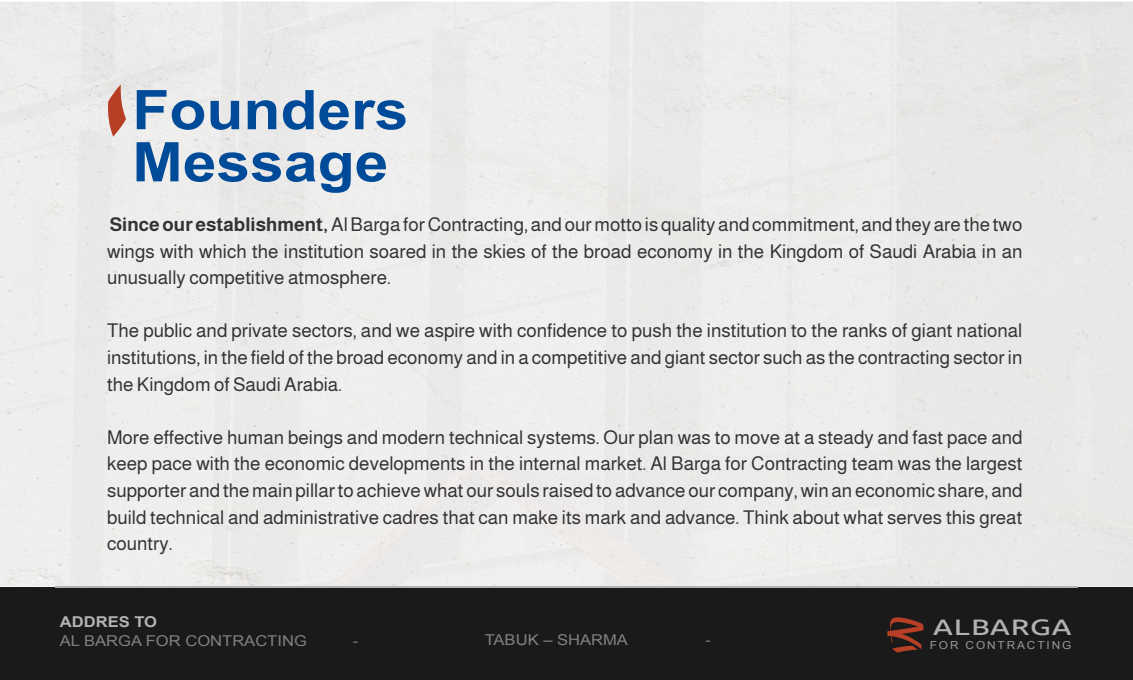
<style>
.page{position:relative;width:1133px;height:680px;background:#fff}
.page>*{position:absolute;margin:0;border:0;box-sizing:border-box;transform-origin:0 0}
.t1{font:700 54.7px/52.1px "Arial";color:#004a9a;scale:1.11 1}
.t2{font:500 21.9px "Diodrum Arabic";letter-spacing:.02em;color:#b2b2b2;scale:1.42 1}
.t3{font:19px/26.6px "Almarai";color:#333;text-align:justify}
.t4{font:14.9px "Arial";color:#808080;scale:1.11 1}
.t5{font:700 14.9px "Arial";color:#b3b3b3;scale:1.11 1}
.t6{font:11px "Arial";letter-spacing:.16em;color:#989898;scale:1.07 1}
.s1{font-weight:700}
</style>
<div class="page">
<div style="left:0;top:1px;width:1133px;height:586px;background:#ecebea"></div>
<div style="left:0;top:587px;width:1133px;height:93px;background:#1a1a1a"></div>
<hr style="left:55px;top:586px;width:1023px;height:2px;background:#b2b2b2">
<svg style="left:887px;top:617px;width:37px;height:36px"></svg>
<svg style="left:107px;top:84px;width:19px;height:53px"></svg>
<h1 class="t1" style="left:132px;top:86px;width:250px">Founders<br>Message</h1>
<p class="t3" style="left:107px;top:211px;width:917px"><span class="s1">Since our establishment,</span> Al Barga for Contracting, and our motto is quality and commitment, and they are the two wings with which the institution soared in the skies of the broad economy in the Kingdom of Saudi Arabia in an unusually competitive atmosphere.</p>
<p class="t3" style="left:107px;top:317px;width:917px">The public and private sectors, and we aspire with confidence to push the institution to the ranks of giant national institutions, in the field of the broad economy and in a competitive and giant sector such as the contracting sector in the Kingdom of Saudi Arabia.</p>
<p class="t3" style="left:107px;top:424px;width:917px">More effective human beings and modern technical systems. Our plan was to move at a steady and fast pace and keep pace with the economic developments in the internal market. Al Barga for Contracting team was the largest supporter and the main pillar to achieve what our souls raised to advance our company, win an economic share, and build technical and administrative cadres that can make its mark and advance. Think about what serves this great country.</p>
<p class="t5" style="left:60px;top:612px;width:89px">ADDRES TO</p>
<p class="t4" style="left:60px;top:631px;width:224px">AL BARGA FOR CONTRACTING</p>
<p class="t4" style="left:353px;top:631px;width:6px">-</p>
<p class="t4" style="left:485px;top:630px;width:131px">TABUK – SHARMA</p>
<p class="t4" style="left:705px;top:630px;width:6px">-</p>
<p class="t2" style="left:933px;top:614px;width:100px">ALBARGA</p>
<p class="t6" style="left:930px;top:638px;width:134px">FOR CONTRACTING</p>
</div>
